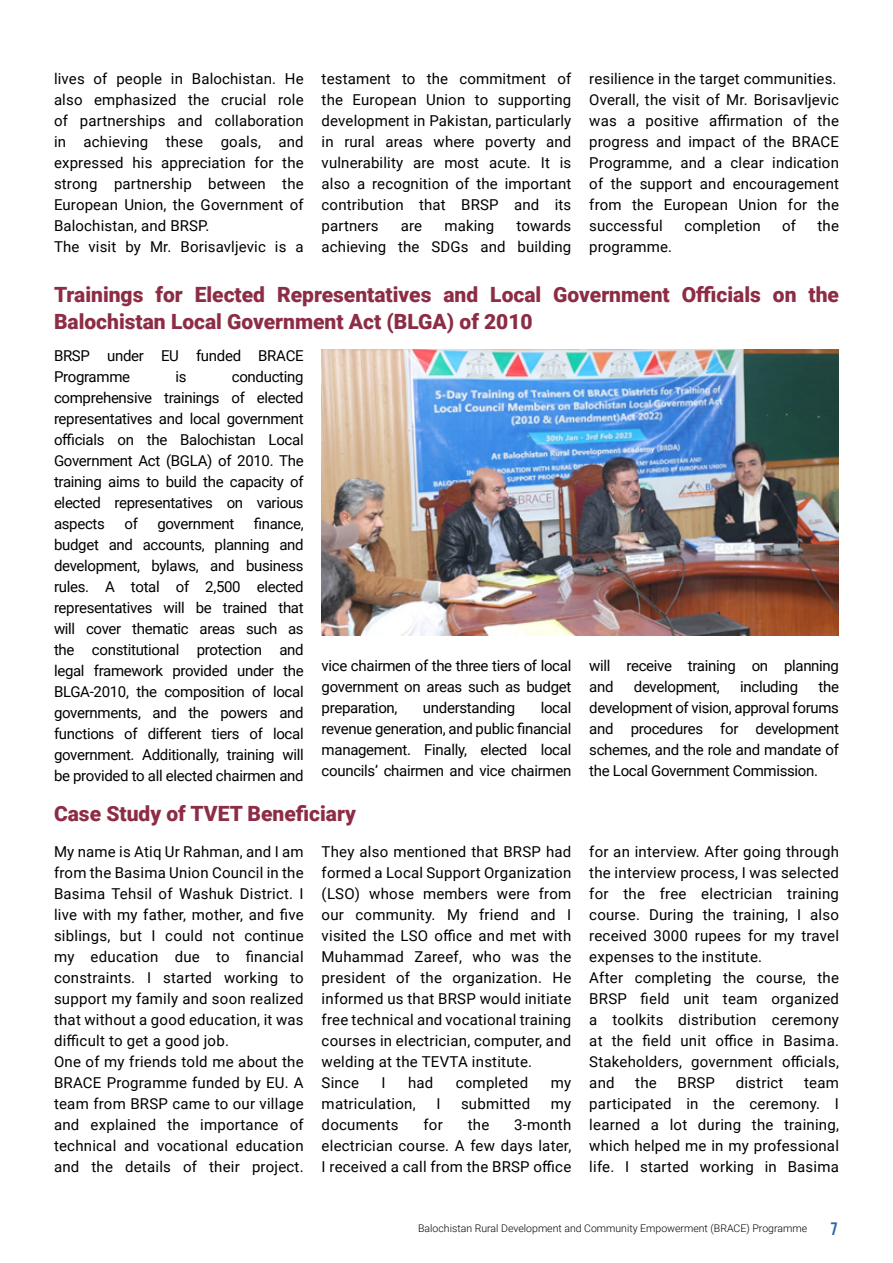
<style>
.page{position:relative;width:893px;height:1263px;background:#fff}
.page>*{position:absolute;margin:0;border:0;box-sizing:border-box;transform-origin:0 0}
.t1{font:900 21px/27px "Roboto";color:#8c2d45}
.t2{font:700 18px "Bebas Neue";color:#2965ad}
.t3{font:15px/21px "Roboto";letter-spacing:.015em;color:#000;text-align:justify}
.t4{font:15px/21px "Roboto";letter-spacing:-.02em;color:#000}
.t5{font:300 10.5px "Roboto";color:#000}
</style>
<div class="page">
<img style="left:322px;top:349px;width:517px;height:286px">
<p class="t3" style="left:54px;top:68px;width:251px;text-align:left">lives of people in Balochistan. He also emphasized the crucial role of partnerships and collaboration in achieving these goals, and expressed his appreciation for the strong partnership between the<br>European Union, the Government of<br>Balochistan, and BRSP.<br>The visit by Mr. Borisavljevic is a</p>
<p class="t3" style="left:322px;top:68px;width:251px">testament to the commitment of the European Union to supporting development in Pakistan, particularly in rural areas where poverty and vulnerability are most acute. It is also a recognition of the important contribution that BRSP and its partners</p>
<p class="t3" style="left:322px;top:215px;width:251px;text-align:right">towards<br>achieving the SDGs and building</p>
<p class="t3" style="left:401px;top:215px;width:23px">are</p>
<p class="t3" style="left:444px;top:215px;width:51px">making</p>
<p class="t3" style="left:589px;top:68px;width:251px;text-align:left">resilience in the target communities.<br>Overall, the visit of Mr. Borisavljevic was a positive affirmation of the progress and impact of the BRACE<br>Programme, and a clear indication of the support and encouragement from the European Union for the successful</p>
<p class="t3" style="left:684px;top:215px;width:78px">completion</p>
<p class="t3" style="left:782px;top:215px;width:15px">of</p>
<p class="t3" style="left:817px;top:215px;width:23px">the</p>
<p class="t3" style="left:589px;top:236px;width:84px">programme.</p>
<h1 class="t1" style="left:54px;top:280px;width:786px">Trainings for Elected Representatives and Local Government Officials on the<br>Balochistan Local Government Act (BLGA) of 2010</h1>
<p class="t4" style="left:54px;top:344px;width:251px">BRSP under EU funded BRACE<br>Programme</p>
<p class="t3" style="left:54px;top:365px;width:251px;text-indent:178px">conducting comprehensive trainings of elected representatives and local government officials on the Balochistan Local Government Act (BGLA) of 2010. The training aims to build the capacity of elected representatives on various aspects</p>
<p class="t3" style="left:175px;top:365px;width:13px">is</p>
<p class="t3" style="left:54px;top:512px;width:251px;text-indent:200px">finance, budget and accounts, planning and development, bylaws, and business rules. A total of 2,500 elected representatives will be trained that will cover thematic areas such as the constitutional protection and legal framework provided under the BLGA-2010, the composition of local governments, and the powers and functions of different tiers of local government. Additionally, training will be provided to all elected chairmen and</p>
<p class="t3" style="left:124px;top:512px;width:15px">of</p>
<p class="t4" style="left:157px;top:512px;width:78px">government</p>
<p class="t3" style="left:322px;top:655px;width:251px">vice chairmen of the three tiers of local government on areas such as budget preparation,</p>
<p class="t3" style="left:322px;top:697px;width:251px;text-indent:219px">local revenue generation, and public financial management. Finally, elected local councils’ chairmen and vice chairmen</p>
<p class="t4" style="left:423px;top:697px;width:94px">understanding</p>
<h1 class="t1" style="left:54px;top:799px;width:304px">Case Study of TVET Beneficiary</h1>
<p class="t3" style="left:54px;top:840px;width:251px;text-align:left">My name is Atiq Ur Rahman, and I am from the Basima Union Council in the Basima Tehsil of Washuk District. I live with my father, mother, and five siblings, but I could not continue my education due to financial constraints. I started working to support my family and soon realized that without a good education, it was difficult to get a good job.<br>One of my friends told me about the BRACE Programme funded by EU. A team from BRSP came to our village and explained the importance of technical and vocational education and the details of their project.</p>
<p class="t3" style="left:322px;top:840px;width:251px;text-align:left">They also mentioned that BRSP had formed a Local Support Organization (LSO) whose members were from our community. My friend and I visited the LSO office and met with<br>Muhammad Zareef, who was the president of the organization. He informed us that BRSP would initiate free technical and vocational training courses in electrician, computer, and welding at the TEVTA institute.<br>Since</p>
<p class="t3" style="left:382px;top:1071px;width:6px">I</p>
<p class="t3" style="left:408px;top:1071px;width:27px">had</p>
<p class="t3" style="left:456px;top:1071px;width:74px">completed</p>
<p class="t3" style="left:551px;top:1071px;width:22px">my</p>
<p class="t3" style="left:322px;top:1092px;width:96px">matriculation,</p>
<p class="t3" style="left:436px;top:1092px;width:6px">I</p>
<p class="t3" style="left:461px;top:1092px;width:71px">submitted</p>
<p class="t3" style="left:551px;top:1092px;width:22px">my</p>
<p class="t3" style="left:322px;top:1113px;width:78px">documents</p>
<p class="t3" style="left:423px;top:1113px;width:21px">for</p>
<p class="t3" style="left:468px;top:1113px;width:23px">the</p>
<p class="t3" style="left:322px;top:1113px;width:251px;text-indent:193px">3-month electrician course. A few days later, I received a call from the BRSP office</p>
<p class="t4" style="left:589px;top:655px;width:251px">will receive training on planning and</p>
<p class="t3" style="left:589px;top:676px;width:251px;text-indent:229px">the development of vision, approval forums and procedures for development schemes, and the role and mandate of the Local Government Commission.</p>
<p class="t4" style="left:634px;top:676px;width:87px">development,</p>
<p class="t4" style="left:740px;top:676px;width:60px">including</p>
<p class="t3" style="left:589px;top:840px;width:251px;text-align:left">for an interview. After going through the interview process, I was selected for the free electrician training course. During the training, I also received 3000 rupees for my travel expenses to the institute.<br>After completing the course, the<br>BRSP field unit team organized a toolkits distribution ceremony at the field unit office in Basima.<br>Stakeholders, government officials, and</p>
<p class="t3" style="left:635px;top:1071px;width:23px">the</p>
<p class="t3" style="left:677px;top:1071px;width:39px">BRSP</p>
<p class="t3" style="left:736px;top:1071px;width:49px">district</p>
<p class="t3" style="left:589px;top:1071px;width:251px;text-indent:215px">team participated in the ceremony. I learned a lot during the training, which helped me in my professional life. I started working in Basima</p>
<p class="t5" style="left:418px;top:1221px;width:391px">Balochistan Rural Development and Community Empowerment (BRACE) Programme</p>
<p class="t2" style="left:831px;top:1219px;width:9px">7</p>
</div>
